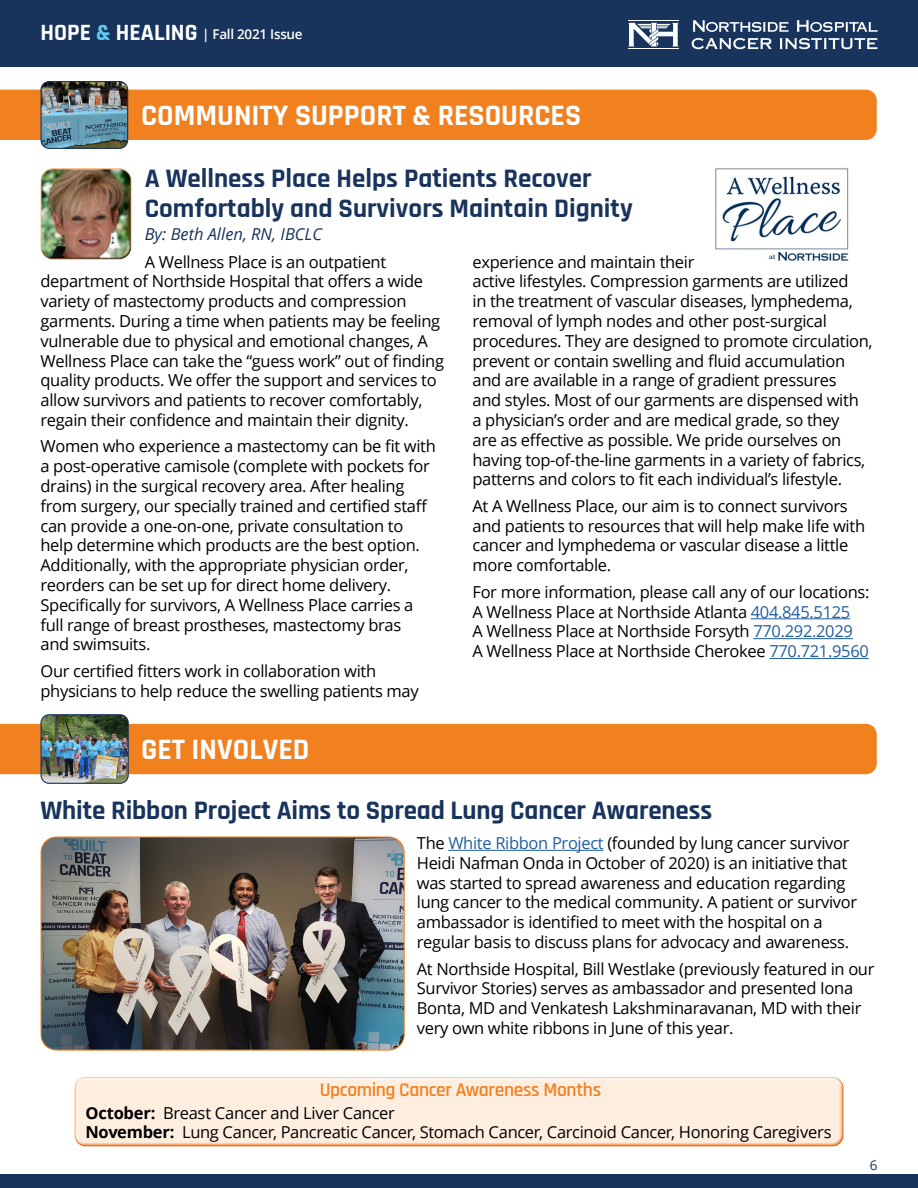
<style>
.page{position:relative;width:918px;height:1188px;background:#fff}
.page>*{position:absolute;margin:0;border:0;box-sizing:border-box;transform-origin:0 0}
.t1{font:700 30px "Rajdhani";color:#fff}
.t2{font:700 27px/30px "Rajdhani";color:#18335c}
.t3{font:700 23.7px "Rajdhani";color:#fff}
.t4{font:600 19.5px "Rajdhani";letter-spacing:-.02em;color:#f1801f}
.t5{font:16.5px/19.8px "Open Sans";letter-spacing:-.02em;color:#000}
.t6{font:italic 16.5px "Open Sans";color:#18335c}
.t7{font:600 13.5px "Open Sans";letter-spacing:-.02em;color:#fff}
.t8{font:13.5px "Open Sans";color:#18335c}
.s1{color:#5ecbee}
.s2{color:#215e9e}
.s3{font-weight:700}
</style>
<div class="page">
<div style="left:0;top:1174px;width:918px;height:14px;background:#18335c"></div>
<div style="left:0;top:0;width:918px;height:67px;background:#18335c"></div>
<svg style="left:692px;top:38px;width:80px;height:11px"></svg>
<svg style="left:780px;top:38px;width:97px;height:11px"></svg>
<svg style="left:693px;top:20px;width:95px;height:12px"></svg>
<svg style="left:797px;top:20px;width:80px;height:12px"></svg>
<hr style="left:628px;top:20px;width:51px;height:1px;background:#fcfeff">
<hr style="left:628px;top:48px;width:51px;height:1px;background:#fcfeff">
<svg style="left:628px;top:23px;width:51px;height:23px"></svg>
<hr style="left:448px;top:850px;width:155px;height:1px;background:#215e9e">
<div style="left:0;top:90px;width:877px;height:50px;background:#f1801f"></div>
<img style="left:41px;top:83px;width:87px;height:64px">
<div style="left:41px;top:81px;width:87px;height:68px;border:1px solid #18335c;border-radius:8px"></div>
<hr style="left:751px;top:618px;width:99px;height:1px;background:#215e9e">
<hr style="left:753px;top:638px;width:100px;height:1px;background:#215e9e">
<hr style="left:769px;top:658px;width:100px;height:1px;background:#215e9e">
<img style="left:715px;top:168px;width:134px;height:93px">
<div style="left:0;top:724px;width:877px;height:50px;background:#f1801f"></div>
<img style="left:41px;top:716px;width:86px;height:66px">
<div style="left:41px;top:714px;width:88px;height:70px;border:1px solid #18335c;border-radius:8px"></div>
<img style="left:41px;top:837px;width:363px;height:213px">
<div style="left:41px;top:837px;width:364px;height:213px;border:1px solid #f1801f;border-radius:15px"></div>
<div style="left:70px;top:1072px;width:775px;height:71px;background:#fff;opacity:.75"></div>
<div style="left:73px;top:1080px;width:775px;height:66px;background:#feeee0"></div>
<div style="left:37px;top:165px;width:95px;height:88px;background:#fff;opacity:.75"></div>
<div style="left:40px;top:172px;width:94px;height:88px;background:#000;opacity:.75"></div>
<h3 class="t3" style="left:40px;top:18px;width:159px">HOPE <span class="s1">&amp;</span> HEALING</h3>
<p class="t7" style="left:202px;top:25px;width:102px">| Fall 2021 Issue</p>
<h1 class="t1" style="left:141px;top:97px;width:442px">COMMUNITY SUPPORT &amp; RESOURCES</h1>
<h2 class="t2" style="left:145px;top:164px;width:490px">A Wellness Place Helps Patients Recover<br>Comfortably and Survivors Maintain Dignity</h2>
<p class="t6" style="left:145px;top:222px;width:179px">By: Beth Allen, RN, IBCLC</p>
<p class="t5" style="left:472px;top:251px;width:402px">experience and maintain their<br>active lifestyles. Compression garments are utilized<br>in the treatment of vascular diseases, lymphedema, removal of lymph nodes and other post-surgical procedures. They are designed to promote circulation, prevent or contain swelling and fluid accumulation and are available in a range of gradient pressures<br>and styles. Most of our garments are dispensed with<br>a physician’s order and are medical grade, so they<br>are as effective as possible. We pride ourselves on having top-of-the-line garments in a variety of fabrics, patterns and colors to fit each individual’s lifestyle.</p>
<p class="t5" style="left:472px;top:496px;width:394px">At A Wellness Place, our aim is to connect survivors and patients to resources that will help make life with cancer and lymphedema or vascular disease a little more comfortable.</p>
<p class="t5" style="left:472px;top:581px;width:399px">For more information, please call any of our locations:<br>A Wellness Place at Northside Atlanta <span class="s2">404.845.5125<br></span>A Wellness Place at Northside Forsyth <span class="s2">770.292.2029<br></span>A Wellness Place at Northside Cherokee <span class="s2">770.721.9560</span></p>
<p class="t5" style="left:41px;top:251px;width:405px;text-indent:104px">A Wellness Place is an outpatient department of Northside Hospital that offers a wide variety of mastectomy products and compression garments. During a time when patients may be feeling vulnerable due to physical and emotional changes, A Wellness Place can take the “guess work” out of finding quality products. We offer the support and services to allow survivors and patients to recover comfortably, regain their confidence and maintain their dignity.</p>
<p class="t5" style="left:41px;top:436px;width:397px">Women who experience a mastectomy can be fit with a post-operative camisole (complete with pockets for drains) in the surgical recovery area. After healing from surgery, our specially trained and certified staff can provide a one-on-one, private consultation to help determine which products are the best option.<br>Additionally, with the appropriate physician order, reorders can be set up for direct home delivery.<br>Specifically for survivors, A Wellness Place carries a full range of breast prostheses, mastectomy bras<br>and swimsuits.</p>
<p class="t5" style="left:41px;top:661px;width:380px">Our certified fitters work in collaboration with physicians to help reduce the swelling patients may</p>
<h1 class="t1" style="left:141px;top:731px;width:170px">GET INVOLVED</h1>
<h2 class="t2" style="left:40px;top:797px;width:673px">White Ribbon Project Aims to Spread Lung Cancer Awareness</h2>
<p class="t5" style="left:417px;top:833px;width:442px">The <span class="s2">White Ribbon Project</span> (founded by lung cancer survivor Heidi Nafman Onda in October of 2020) is an initiative that was started to spread awareness and education regarding lung cancer to the medical community. A patient or survivor ambassador is identified to meet with the hospital on a regular basis to discuss plans for advocacy and awareness.</p>
<p class="t5" style="left:417px;top:958px;width:459px">At Northside Hospital, Bill Westlake (previously featured in our Survivor Stories) serves as ambassador and presented Iona Bonta, MD and Venkatesh Lakshminaravanan, MD with their very own white ribbons in June of this year.</p>
<p class="t4" style="left:320px;top:1078px;width:283px">Upcoming Cancer Awareness Months</p>
<p class="t5" style="left:85px;top:1102px;width:748px"><span class="s3">October:</span> Breast Cancer and Liver Cancer<br><span class="s3">November:</span> Lung Cancer, Pancreatic Cancer, Stomach Cancer, Carcinoid Cancer, Honoring Caregivers</p>
<p class="t8" style="left:870px;top:1156px;width:9px">6</p>
</div>
